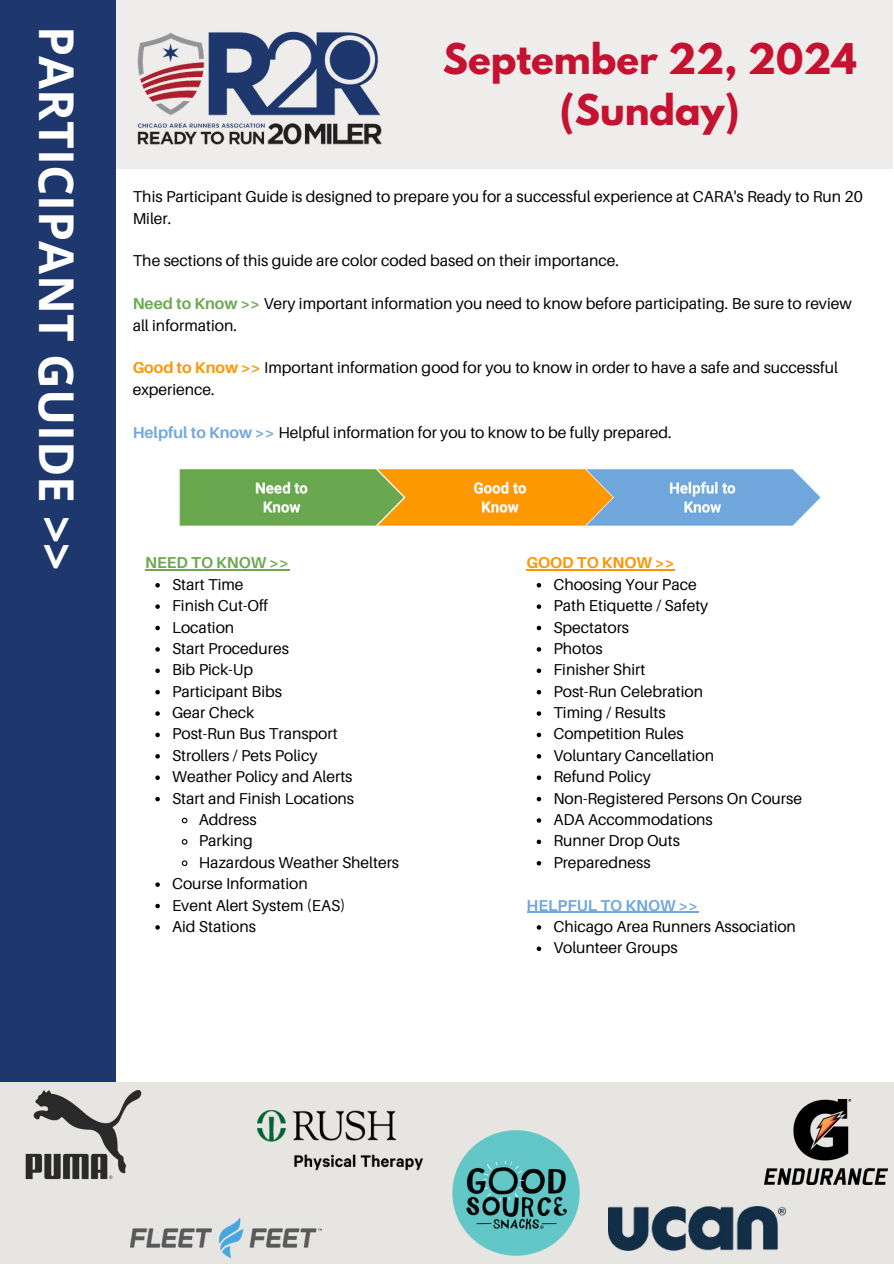
<style>
.page{position:relative;width:894px;height:1264px;background:#fff}
.page>*{position:absolute;margin:0;border:0;box-sizing:border-box;transform-origin:0 0}
.t1{font:700 48px "Open Sans";color:#fff}
.t2{font:700 37.5px/51.8px "League Spartan";color:#c41230;text-align:center}
.t3{font:15.75px/21.3px "Aileron";color:#000}
.t4{font:700 15.75px "Aileron";color:#72a8dd}
.t5{font:700 15.75px "Aileron";color:#6ca951}
.t6{font:700 15.75px "Aileron";color:#fe9400}
.s1{font-weight:700;color:#6ca951}
.s2{font-weight:700;color:#fe9400}
.s3{font-weight:700;color:#72a8dd}
</style>
<div class="page">
<div style="left:114px;top:0;width:779px;height:168px;background:#efedeb"></div>
<div style="left:0;top:0;width:115px;height:1263px;background:#1e376d"></div>
<div style="left:0;top:1082px;width:893px;height:181px;background:#e7e5e1"></div>
<img style="left:179px;top:469px;width:642px;height:57px">
<img style="left:137px;top:31px;width:245px;height:114px">
<img style="left:257px;top:1110px;width:167px;height:61px">
<img style="left:764px;top:1099px;width:123px;height:85px">
<img style="left:130px;top:1218px;width:191px;height:39px">
<img style="left:608px;top:1206px;width:177px;height:44px">
<img style="left:25px;top:1089px;width:117px;height:91px">
<img style="left:452px;top:1130px;width:128px;height:126px">
<hr style="left:145px;top:569px;width:144px;height:1px;background:#6ca951">
<svg style="left:155px;top:583px;width:5px;height:4px"></svg>
<svg style="left:155px;top:604px;width:5px;height:5px"></svg>
<svg style="left:155px;top:625px;width:5px;height:5px"></svg>
<svg style="left:155px;top:647px;width:5px;height:4px"></svg>
<svg style="left:155px;top:668px;width:5px;height:5px"></svg>
<svg style="left:155px;top:690px;width:5px;height:4px"></svg>
<svg style="left:155px;top:711px;width:5px;height:4px"></svg>
<svg style="left:155px;top:732px;width:5px;height:5px"></svg>
<svg style="left:155px;top:754px;width:5px;height:4px"></svg>
<svg style="left:155px;top:775px;width:5px;height:5px"></svg>
<svg style="left:155px;top:796px;width:5px;height:5px"></svg>
<svg style="left:181px;top:817px;width:7px;height:7px"></svg>
<svg style="left:181px;top:839px;width:7px;height:6px"></svg>
<svg style="left:181px;top:860px;width:7px;height:7px"></svg>
<svg style="left:155px;top:882px;width:5px;height:4px"></svg>
<svg style="left:155px;top:903px;width:5px;height:5px"></svg>
<svg style="left:155px;top:925px;width:5px;height:4px"></svg>
<hr style="left:526px;top:569px;width:148px;height:1px;background:#fe9400">
<svg style="left:536px;top:583px;width:5px;height:4px"></svg>
<svg style="left:536px;top:604px;width:5px;height:5px"></svg>
<svg style="left:536px;top:625px;width:5px;height:5px"></svg>
<svg style="left:536px;top:647px;width:5px;height:4px"></svg>
<svg style="left:536px;top:668px;width:5px;height:5px"></svg>
<svg style="left:536px;top:690px;width:5px;height:4px"></svg>
<svg style="left:536px;top:711px;width:5px;height:4px"></svg>
<svg style="left:536px;top:732px;width:5px;height:5px"></svg>
<svg style="left:536px;top:754px;width:5px;height:4px"></svg>
<svg style="left:536px;top:775px;width:5px;height:5px"></svg>
<svg style="left:536px;top:796px;width:5px;height:5px"></svg>
<svg style="left:536px;top:818px;width:5px;height:4px"></svg>
<svg style="left:536px;top:839px;width:5px;height:5px"></svg>
<svg style="left:536px;top:861px;width:5px;height:4px"></svg>
<hr style="left:526px;top:911px;width:172px;height:1px;background:#72a8dd">
<svg style="left:536px;top:925px;width:5px;height:4px"></svg>
<svg style="left:536px;top:946px;width:5px;height:5px"></svg>
<p class="t1" style="left:90px;top:26px;width:546px;rotate:90deg">PARTICIPANT GUIDE &gt;&gt;</p>
<p class="t2" style="left:443px;top:37px;width:415px">September 22, 2024 (Sunday)</p>
<p class="t3" style="left:133px;top:186px;width:731px">This Participant Guide is designed to prepare you for a successful experience at CARA's Ready to Run 20<br>Miler.</p>
<p class="t3" style="left:133px;top:250px;width:487px">The sections of this guide are color coded based on their importance.</p>
<h3 class="t3" style="left:133px;top:293px;width:720px"><span class="s1">Need to Know &gt;&gt;</span> Very important information you need to know before participating. Be sure to review all information.</h3>
<p class="t3" style="left:133px;top:357px;width:706px"><span class="s2">Good to Know &gt;&gt;</span> Important information good for you to know in order to have a safe and successful experience.</p>
<p class="t3" style="left:133px;top:421px;width:540px"><span class="s3">Helpful to Know &gt;&gt;</span> Helpful information for you to know to be fully prepared.</p>
<p class="t5" style="left:145px;top:553px;width:145px">NEED TO KNOW &gt;&gt;</p>
<p class="t3" style="left:172px;top:573px;width:73px">Start Time</p>
<h3 class="t3" style="left:172px;top:594px;width:98px">Finish Cut-Off</h3>
<p class="t3" style="left:172px;top:616px;width:64px">Location</p>
<p class="t3" style="left:172px;top:637px;width:118px">Start Procedures</p>
<p class="t3" style="left:172px;top:658px;width:83px">Bib Pick-Up</p>
<p class="t3" style="left:172px;top:680px;width:111px">Participant Bibs</p>
<p class="t3" style="left:172px;top:701px;width:84px">Gear Check</p>
<p class="t3" style="left:172px;top:723px;width:167px">Post-Run Bus Transport</p>
<p class="t3" style="left:172px;top:744px;width:147px">Strollers / Pets Policy</p>
<p class="t3" style="left:172px;top:765px;width:182px">Weather Policy and Alerts</p>
<p class="t3" style="left:172px;top:787px;width:184px">Start and Finish Locations</p>
<p class="t3" style="left:199px;top:808px;width:59px">Address</p>
<p class="t3" style="left:199px;top:829px;width:55px">Parking</p>
<p class="t3" style="left:199px;top:851px;width:202px">Hazardous Weather Shelters</p>
<p class="t3" style="left:172px;top:872px;width:137px">Course Information</p>
<p class="t3" style="left:172px;top:894px;width:175px">Event Alert System (EAS)</p>
<p class="t3" style="left:172px;top:915px;width:85px">Aid Stations</p>
<p class="t6" style="left:526px;top:553px;width:150px">GOOD TO KNOW &gt;&gt;</p>
<p class="t3" style="left:553px;top:573px;width:145px">Choosing Your Pace</p>
<p class="t3" style="left:553px;top:594px;width:156px">Path Etiquette / Safety</p>
<p class="t3" style="left:553px;top:616px;width:77px">Spectators</p>
<p class="t3" style="left:553px;top:637px;width:51px">Photos</p>
<p class="t3" style="left:553px;top:658px;width:94px">Finisher Shirt</p>
<p class="t3" style="left:553px;top:680px;width:151px">Post-Run Celebration</p>
<p class="t3" style="left:553px;top:701px;width:114px">Timing / Results</p>
<p class="t3" style="left:553px;top:723px;width:132px">Competition Rules</p>
<p class="t3" style="left:553px;top:744px;width:162px">Voluntary Cancellation</p>
<p class="t3" style="left:553px;top:765px;width:99px">Refund Policy</p>
<h3 class="t3" style="left:553px;top:787px;width:250px">Non-Registered Persons On Course</h3>
<p class="t3" style="left:553px;top:808px;width:161px">ADA Accommodations</p>
<p class="t3" style="left:553px;top:829px;width:128px">Runner Drop Outs</p>
<p class="t3" style="left:553px;top:851px;width:99px">Preparedness</p>
<p class="t4" style="left:526px;top:895px;width:173px">HELPFUL TO KNOW &gt;&gt;</p>
<p class="t3" style="left:553px;top:915px;width:244px">Chicago Area Runners Association</p>
<p class="t3" style="left:553px;top:936px;width:126px">Volunteer Groups</p>
</div>
